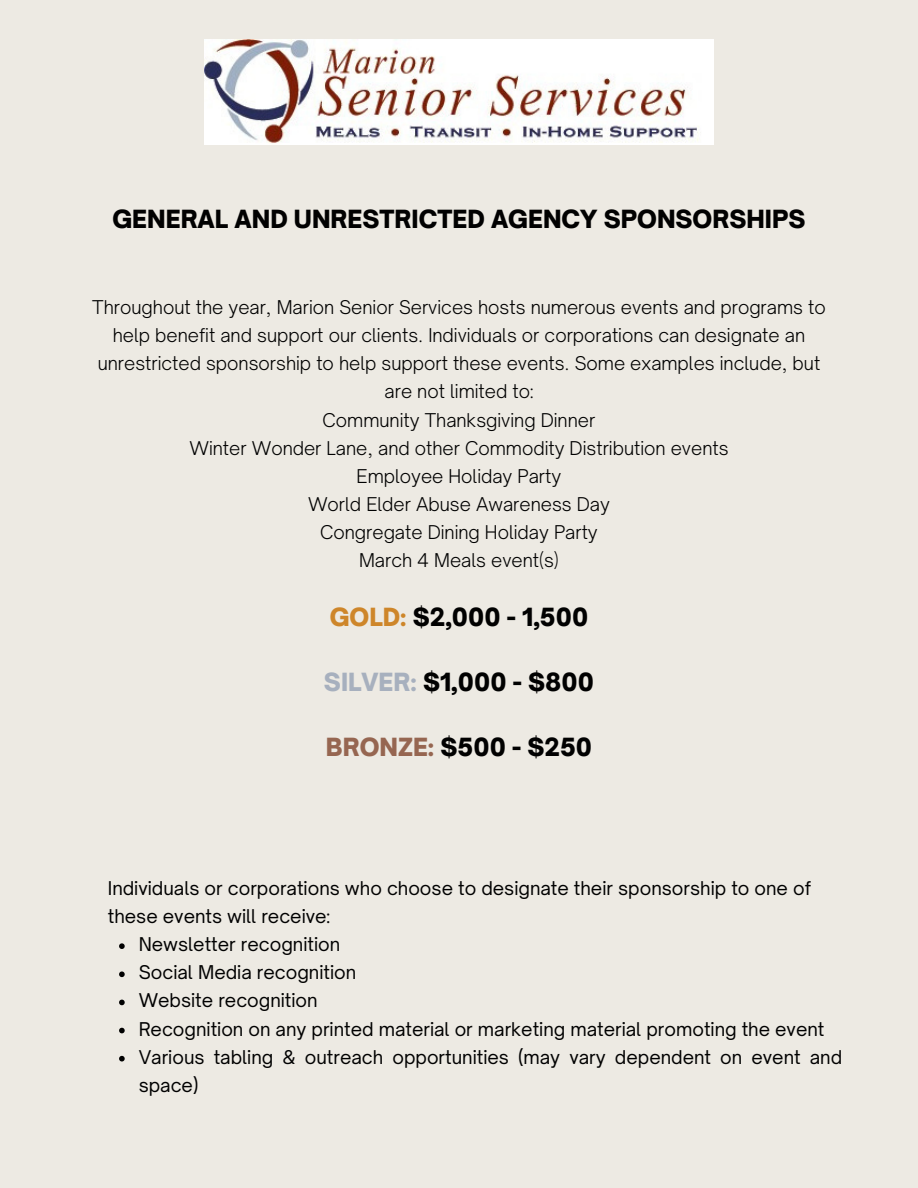
<style>
.page{position:relative;width:918px;height:1188px;background:#edeae3}
.page>*{position:absolute;margin:0;border:0;box-sizing:border-box;transform-origin:0 0}
.t1{font:900 24px "Open Sauce One";color:#010101}
.t2{font:300 18.15px/28.2px "Open Sauce One";color:#010101;text-align:center}
.t3{font:18.15px/28.2px "Open Sauce One";color:#010101}
.s1{color:#ce862a}
.s2{color:#a7b0be}
.s3{color:#966651}
</style>
<div class="page">
<img style="left:205px;top:39px;width:508px;height:105px">
<svg style="left:119px;top:943px;width:6px;height:6px"></svg>
<svg style="left:119px;top:971px;width:6px;height:6px"></svg>
<svg style="left:119px;top:1000px;width:6px;height:5px"></svg>
<svg style="left:119px;top:1028px;width:6px;height:5px"></svg>
<svg style="left:119px;top:1056px;width:6px;height:5px"></svg>
<p class="t1" style="left:112px;top:204px;width:695px">GENERAL AND UNRESTRICTED AGENCY SPONSORSHIPS</p>
<p class="t2" style="left:92px;top:293px;width:735px">Throughout the year, Marion Senior Services hosts numerous events and programs to help benefit and support our clients. Individuals or corporations can designate an unrestricted sponsorship to help support these events. Some examples include, but are not limited to:</p>
<p class="t2" style="left:323px;top:406px;width:274px">Community Thanksgiving Dinner</p>
<p class="t2" style="left:189px;top:434px;width:541px">Winter Wonder Lane, and other Commodity Distribution events</p>
<p class="t2" style="left:357px;top:462px;width:206px">Employee Holiday Party</p>
<p class="t2" style="left:308px;top:490px;width:303px">World Elder Abuse Awareness Day</p>
<p class="t2" style="left:320px;top:518px;width:279px">Congregate Dining Holiday Party</p>
<p class="t2" style="left:359px;top:546px;width:201px">March 4 Meals event(s)</p>
<p class="t1" style="left:330px;top:602px;width:260px"><span class="s1">GOLD:</span> $2,000 - 1,500</p>
<p class="t1" style="left:324px;top:667px;width:272px"><span class="s2">SILVER:</span> $1,000 - $800</p>
<p class="t1" style="left:326px;top:732px;width:268px"><span class="s3">BRONZE:</span> $500 - $250</p>
<p class="t3" style="left:108px;top:874px;width:705px">Individuals or corporations who choose to designate their sponsorship to one of these events will receive:</p>
<p class="t3" style="left:139px;top:930px;width:203px">Newsletter recognition</p>
<p class="t3" style="left:139px;top:958px;width:219px">Social Media recognition</p>
<p class="t3" style="left:139px;top:986px;width:180px">Website recognition</p>
<p class="t3" style="left:139px;top:1015px;width:687px">Recognition on any printed material or marketing material promoting the event</p>
<p class="t3" style="left:139px;top:1043px;width:705px">Various tabling &amp; outreach opportunities (may vary dependent on event and space)</p>
</div>
